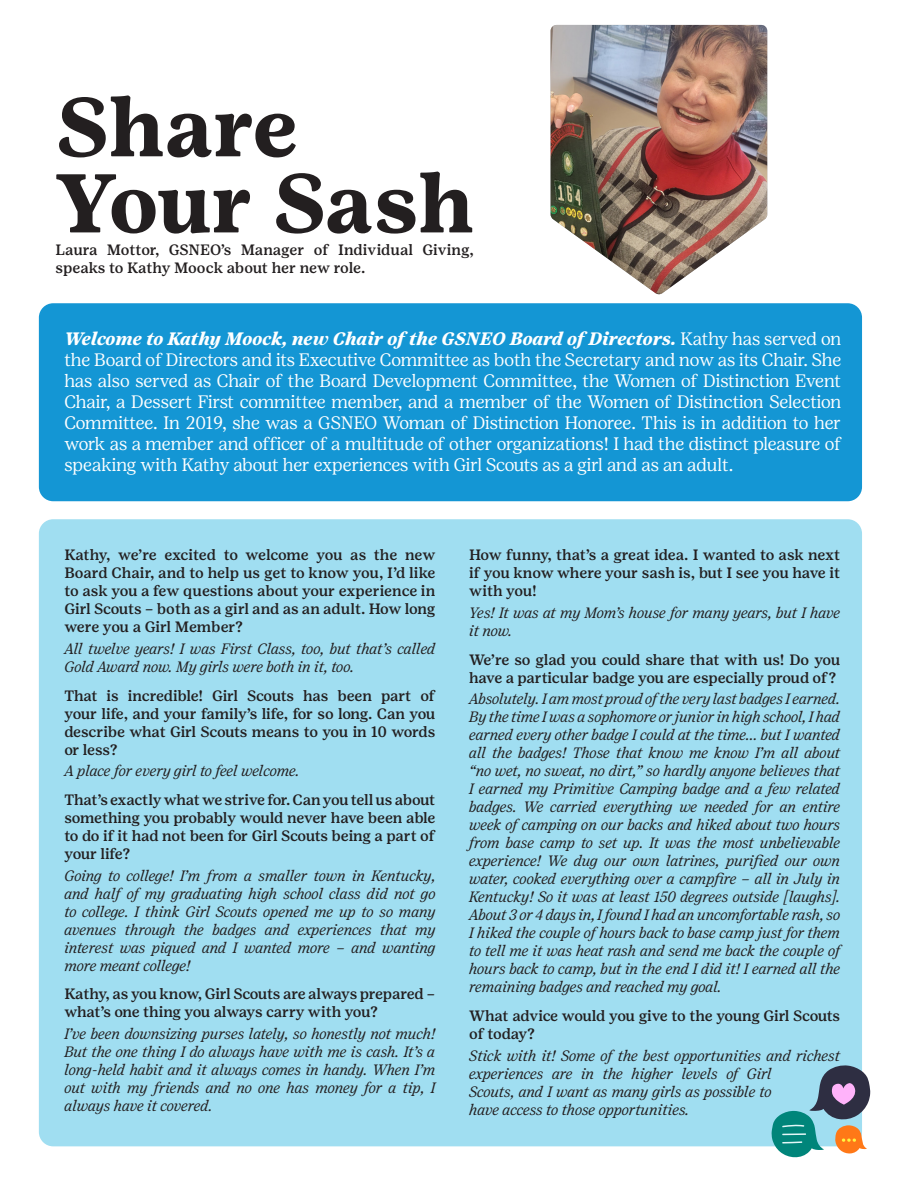
<style>
.page{position:relative;width:900px;height:1188px;background:#fff}
.page>*{position:absolute;margin:0;border:0;box-sizing:border-box;transform-origin:0 0}
.t1{font:700 83.1px/76.1px "Girl Scout Text";color:#231f20}
.t2{font:300 18px/21px "Girl Scout Display";color:#fff;text-align:justify}
.t3{font:italic 300 15px/18px "Girl Scout Display";letter-spacing:-.01em;color:#231f20}
.t4{font:500 15px/18px "Girl Scout Text";letter-spacing:-.02em;color:#231f20}
.s1{font-family:"Girl Scout Text";font-weight:700;font-style:italic}
</style>
<div class="page">
<div style="left:39px;top:303px;width:823px;height:198px;background:#1496d4;border-radius:14px"></div>
<div style="left:39px;top:519px;width:823px;height:627px;background:#a0def1;border-radius:14px"></div>
<img style="left:550px;top:25px;width:217px;height:270px">
<svg style="left:771px;top:1065px;width:99px;height:93px"></svg>
<p class="t1" style="left:55px;top:89px;width:420px">Share<br>Your Sash</p>
<p class="t4" style="left:55px;top:240px;width:420px">Laura Mottor, GSNEO’s Manager of Individual Giving, speaks to Kathy Moock about her new role.</p>
<p class="t2" style="left:64px;top:328px;width:778px"><span class="s1">Welcome to Kathy Moock, new Chair of the GSNEO Board of Directors.</span> Kathy has served on the Board of Directors and its Executive Committee as both the Secretary and now as its Chair. She has also served as Chair of the Board Development Committee, the Women of Distinction Event Chair, a Dessert First committee member, and a member of the Women of Distinction Selection Committee. In 2019, she was a GSNEO Woman of Distinction Honoree. This is in addition to her work as a member and officer of a multitude of other organizations! I had the distinct pleasure of speaking with Kathy about her experiences with Girl Scouts as a girl and as an adult.</p>
<p class="t4" style="left:64px;top:546px;width:372px;text-align:justify">Kathy, we’re excited to welcome you as the new Board Chair, and to help us get to know you, I’d like to ask you a few questions about your experience in Girl Scouts – both as a girl and as an adult. How long were you a Girl Member?</p>
<p class="t3" style="left:64px;top:640px;width:372px">All twelve years! I was First Class, too, but that’s called<br>Gold Award now. My girls were both in it, too.</p>
<p class="t4" style="left:64px;top:686px;width:372px;text-align:justify">That is incredible! Girl Scouts has been part of your life, and your family’s life, for so long. Can you describe what Girl Scouts means to you in 10 words or less?</p>
<p class="t3" style="left:64px;top:762px;width:237px">A place for every girl to feel welcome.</p>
<p class="t4" style="left:64px;top:791px;width:372px;text-align:justify">That’s exactly what we strive for. Can you tell us about something you probably would never have been able to do if it had not been for Girl Scouts being a part of your life?</p>
<p class="t3" style="left:64px;top:867px;width:372px;text-align:justify">Going to college! I’m from a smaller town in Kentucky, and half of my graduating high school class did not go to college. I think Girl Scouts opened me up to so many avenues through the badges and experiences that my interest was piqued and I wanted more – and wanting more meant college!</p>
<p class="t4" style="left:64px;top:985px;width:372px">Kathy, as you know, Girl Scouts are always prepared – what’s one thing you always carry with you?</p>
<p class="t3" style="left:64px;top:1025px;width:372px;text-align:justify">I’ve been downsizing purses lately, so honestly not much!<br>But the one thing I do always have with me is cash. It’s a long-held habit and it always comes in handy. When I’m out with my friends and no one has money for a tip, I always have it covered.</p>
<p class="t4" style="left:469px;top:546px;width:372px;text-align:justify">How funny, that’s a great idea. I wanted to ask next if you know where your sash is, but I see you have it with you!</p>
<p class="t3" style="left:469px;top:604px;width:372px">Yes! It was at my Mom’s house for many years, but I have it now.</p>
<p class="t4" style="left:469px;top:650px;width:372px">We’re so glad you could share that with us! Do you have a particular badge you are especially proud of?</p>
<p class="t3" style="left:469px;top:690px;width:372px;text-align:justify">Absolutely. I am most proud of the very last badges I earned.<br>By the time I was a sophomore or junior in high school, I had earned every other badge I could at the time… but I wanted all the badges! Those that know me know I’m all about “no wet, no sweat, no dirt,” so hardly anyone believes that I earned my Primitive Camping badge and a few related badges. We carried everything we needed for an entire week of camping on our backs and hiked about two hours from base camp to set up. It was the most unbelievable experience! We dug our own latrines, purified our own water, cooked everything over a campfire – all in July in Kentucky! So it was at least 150 degrees outside [laughs].<br>About 3 or 4 days in, I found I had an uncomfortable rash, so I hiked the couple of hours back to base camp just for them to tell me it was heat rash and send me back the couple of hours back to camp, but in the end I did it! I earned all the remaining badges and reached my goal.</p>
<p class="t4" style="left:469px;top:1007px;width:372px">What advice would you give to the young Girl Scouts of today?</p>
<p class="t3" style="left:469px;top:1047px;width:372px">Stick with it! Some of the best opportunities and richest experiences are in the higher levels of Girl<br>Scouts, and I want as many girls as possible to<br>have access to those opportunities.</p>
</div>
